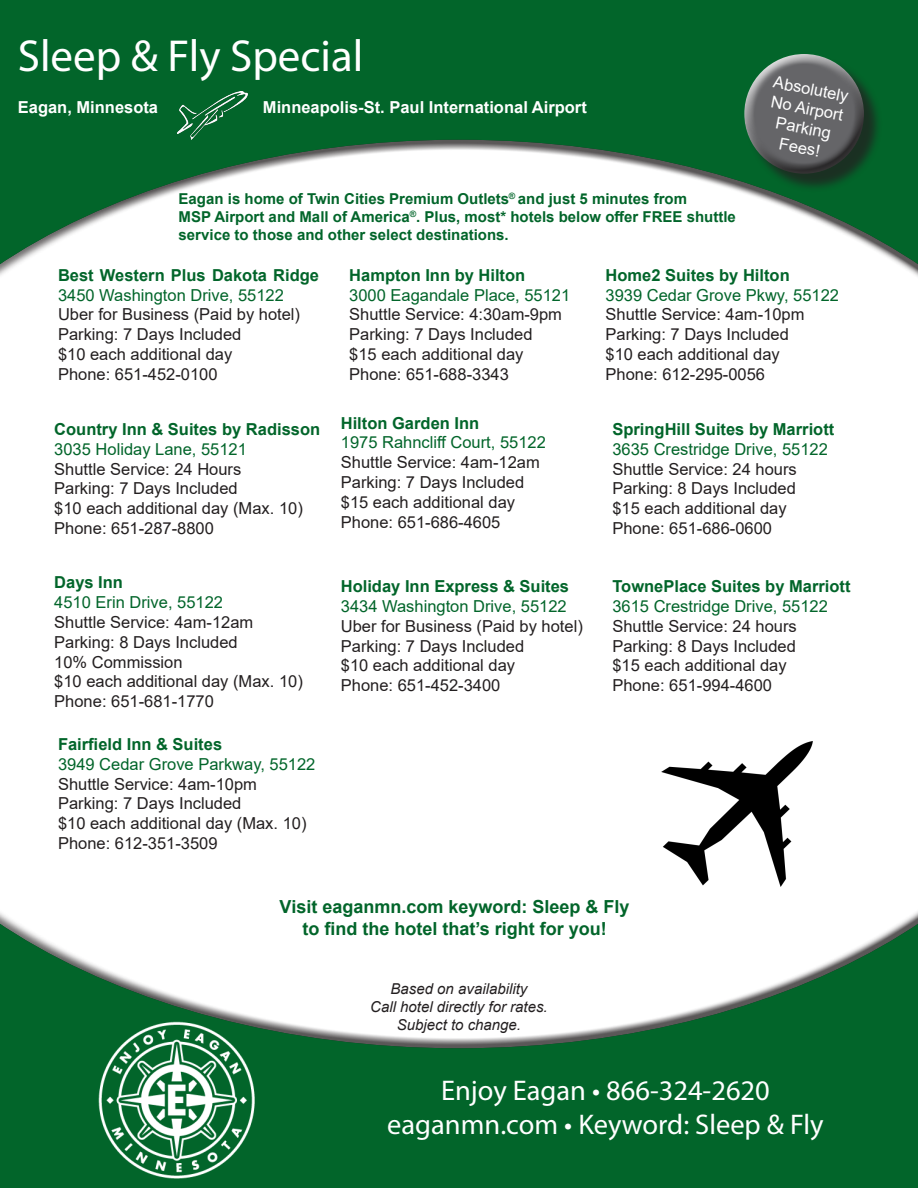
<style>
.page{position:relative;width:918px;height:1188px;background:#02652a}
.page>*{position:absolute;margin:0;border:0;box-sizing:border-box;transform-origin:0 0}
.t1{font:45px "Myriad Pro";color:#fff}
.t2{font:28.5px "Myriad Pro";color:#fff}
.t3{font:700 18px/21.6px "Arial";color:#02652a;text-align:center}
.t4{font:16.5px/19.8px "Arial";color:#231f20}
.t5{font:16.5px/19.8px "Arial";color:#02652a}
.t6{font:700 16.5px "Arial";color:#02652a}
.t7{font:700 16.5px "Arial";color:#fff}
.t8{font:16.5px/19.8px "Arial";color:#fff;text-align:center}
.t9{font:700 15px/18px "Arial";color:#02652a}
.t10{font:italic 15px "Arial";color:#231f20}
.s1{font-weight:700}
</style>
<div class="page">
<img style="left:177px;top:91px;width:71px;height:48px">
<div style="left:747px;top:56px;width:136px;height:136px;background:#231f20;opacity:.75"></div>
<div style="left:742px;top:53px;width:122px;height:95px;background:#fff;opacity:.75"></div>
<div style="left:744px;top:72px;width:121px;height:104px;background:#231f20;opacity:.75"></div>
<div style="left:0;top:462px;width:918px;height:587px;background:#231f20;opacity:.75"></div>
<div style="left:0;top:403px;width:918px;height:520px;background:#fff"></div>
<div style="left:0;top:139px;width:918px;height:587px;background:#231f20;opacity:.75"></div>
<img style="left:661px;top:741px;width:152px;height:146px">
<img style="left:90px;top:1013px;width:175px;height:166px">
<p class="t1" style="left:18px;top:29px;width:347px">Sleep &amp; Fly Special</p>
<p class="t7" style="left:18px;top:96px;width:142px">Eagan, Minnesota</p>
<p class="t7" style="left:263px;top:96px;width:325px">Minneapolis-St. Paul International Airport</p>
<p class="t8" style="left:776px;top:72px;width:78px;rotate:11deg">Absolutely</p>
<p class="t8" style="left:773px;top:92px;width:75px;rotate:11deg">No Airport<br>Parking<br>Fees!</p>
<p class="t9" style="left:179px;top:190px;width:559px">Eagan is home of Twin Cities Premium Outlets<sup>®</sup> and just 5 minutes from<br>MSP Airport and Mall of America<sup>®</sup>. Plus, most* hotels below offer FREE shuttle service to those and other select destinations.</p>
<p class="t6" style="left:58px;top:263px;width:263px">Best Western Plus Dakota Ridge</p>
<p class="t5" style="left:58px;top:285px;width:227px">3450 Washington Drive, 55122</p>
<p class="t4" style="left:58px;top:305px;width:244px">Uber for Business (Paid by hotel)<br>Parking: 7 Days Included</p>
<p class="t4" style="left:58px;top:344px;width:176px">$10 each additional day</p>
<p class="t4" style="left:58px;top:364px;width:161px">Phone: 651-452-0100</p>
<p class="t5" style="left:605px;top:265px;width:235px"><span class="s1">Home2 Suites by Hilton<br></span>3939 Cedar Grove Pkwy, 55122</p>
<p class="t4" style="left:605px;top:305px;width:200px">Shuttle Service: 4am-10pm</p>
<p class="t4" style="left:605px;top:324px;width:185px">Parking: 7 Days Included</p>
<p class="t4" style="left:605px;top:344px;width:176px">$10 each additional day</p>
<p class="t4" style="left:605px;top:364px;width:161px">Phone: 612-295-0056</p>
<p class="t6" style="left:349px;top:263px;width:178px">Hampton Inn by Hilton</p>
<p class="t5" style="left:349px;top:285px;width:223px">3000 Eagandale Place, 55121</p>
<p class="t4" style="left:349px;top:305px;width:214px">Shuttle Service: 4:30am-9pm</p>
<p class="t4" style="left:349px;top:324px;width:185px">Parking: 7 Days Included</p>
<p class="t4" style="left:349px;top:344px;width:176px">$15 each additional day</p>
<p class="t4" style="left:349px;top:364px;width:161px">Phone: 651-688-3343</p>
<p class="t6" style="left:54px;top:418px;width:267px">Country Inn &amp; Suites by Radisson</p>
<p class="t5" style="left:54px;top:439px;width:194px">3035 Holiday Lane, 55121</p>
<p class="t4" style="left:54px;top:459px;width:189px">Shuttle Service: 24 Hours</p>
<p class="t4" style="left:54px;top:479px;width:185px">Parking: 7 Days Included</p>
<p class="t4" style="left:54px;top:498px;width:250px">$10 each additional day (Max. 10)</p>
<p class="t4" style="left:54px;top:518px;width:161px">Phone: 651-287-8800</p>
<p class="t6" style="left:54px;top:571px;width:70px">Days Inn</p>
<p class="t5" style="left:54px;top:592px;width:170px">4510 Erin Drive, 55122</p>
<p class="t4" style="left:54px;top:612px;width:200px">Shuttle Service: 4am-12am</p>
<p class="t4" style="left:54px;top:632px;width:185px">Parking: 8 Days Included</p>
<p class="t4" style="left:54px;top:652px;width:130px">10% Commission</p>
<p class="t4" style="left:54px;top:672px;width:250px">$10 each additional day (Max. 10)</p>
<p class="t4" style="left:54px;top:691px;width:161px">Phone: 651-681-1770</p>
<p class="t6" style="left:58px;top:733px;width:166px">Fairfield Inn &amp; Suites</p>
<p class="t5" style="left:58px;top:754px;width:259px">3949 Cedar Grove Parkway, 55122</p>
<p class="t4" style="left:58px;top:774px;width:200px">Shuttle Service: 4am-10pm</p>
<p class="t4" style="left:58px;top:794px;width:185px">Parking: 7 Days Included</p>
<p class="t4" style="left:58px;top:813px;width:250px">$10 each additional day (Max. 10)</p>
<p class="t4" style="left:58px;top:833px;width:161px">Phone: 612-351-3509</p>
<p class="t6" style="left:341px;top:411px;width:140px">Hilton Garden Inn</p>
<p class="t5" style="left:341px;top:433px;width:207px">1975 Rahncliff Court, 55122</p>
<p class="t4" style="left:341px;top:452px;width:200px">Shuttle Service: 4am-12am</p>
<p class="t4" style="left:341px;top:472px;width:185px">Parking: 7 Days Included</p>
<p class="t4" style="left:341px;top:492px;width:176px">$15 each additional day</p>
<p class="t4" style="left:341px;top:512px;width:161px">Phone: 651-686-4605</p>
<p class="t6" style="left:341px;top:575px;width:230px">Holiday Inn Express &amp; Suites</p>
<p class="t5" style="left:341px;top:596px;width:227px">3434 Washington Drive, 55122</p>
<p class="t4" style="left:341px;top:616px;width:244px">Uber for Business (Paid by hotel)</p>
<p class="t4" style="left:341px;top:636px;width:185px">Parking: 7 Days Included</p>
<p class="t4" style="left:341px;top:656px;width:176px">$10 each additional day</p>
<p class="t4" style="left:341px;top:675px;width:161px">Phone: 651-452-3400</p>
<p class="t6" style="left:612px;top:418px;width:223px">SpringHill Suites by Marriott</p>
<p class="t5" style="left:612px;top:439px;width:217px">3635 Crestridge Drive, 55122</p>
<p class="t4" style="left:612px;top:459px;width:186px">Shuttle Service: 24 hours</p>
<p class="t4" style="left:612px;top:479px;width:185px">Parking: 8 Days Included</p>
<p class="t4" style="left:612px;top:498px;width:176px">$15 each additional day</p>
<p class="t4" style="left:612px;top:518px;width:161px">Phone: 651-686-0600</p>
<p class="t6" style="left:612px;top:575px;width:240px">TownePlace Suites by Marriott</p>
<p class="t5" style="left:612px;top:596px;width:217px">3615 Crestridge Drive, 55122</p>
<p class="t4" style="left:612px;top:616px;width:186px">Shuttle Service: 24 hours</p>
<p class="t4" style="left:612px;top:636px;width:185px">Parking: 8 Days Included</p>
<p class="t4" style="left:612px;top:656px;width:176px">$15 each additional day</p>
<p class="t4" style="left:612px;top:675px;width:161px">Phone: 651-994-4600</p>
<p class="t3" style="left:280px;top:896px;width:351px">Visit eaganmn.com keyword: Sleep &amp; Fly to find the hotel that’s right for you!</p>
<p class="t10" style="left:391px;top:979px;width:138px">Based on availability</p>
<p class="t10" style="left:370px;top:997px;width:179px">Call hotel directly for rates.</p>
<p class="t10" style="left:397px;top:1015px;width:126px">Subject to change.</p>
<p class="t2" style="left:441px;top:1073px;width:330px">Enjoy Eagan • 866-324-2620</p>
<p class="t2" style="left:387px;top:1107px;width:438px">eaganmn.com • Keyword: Sleep &amp; Fly</p>
</div>
